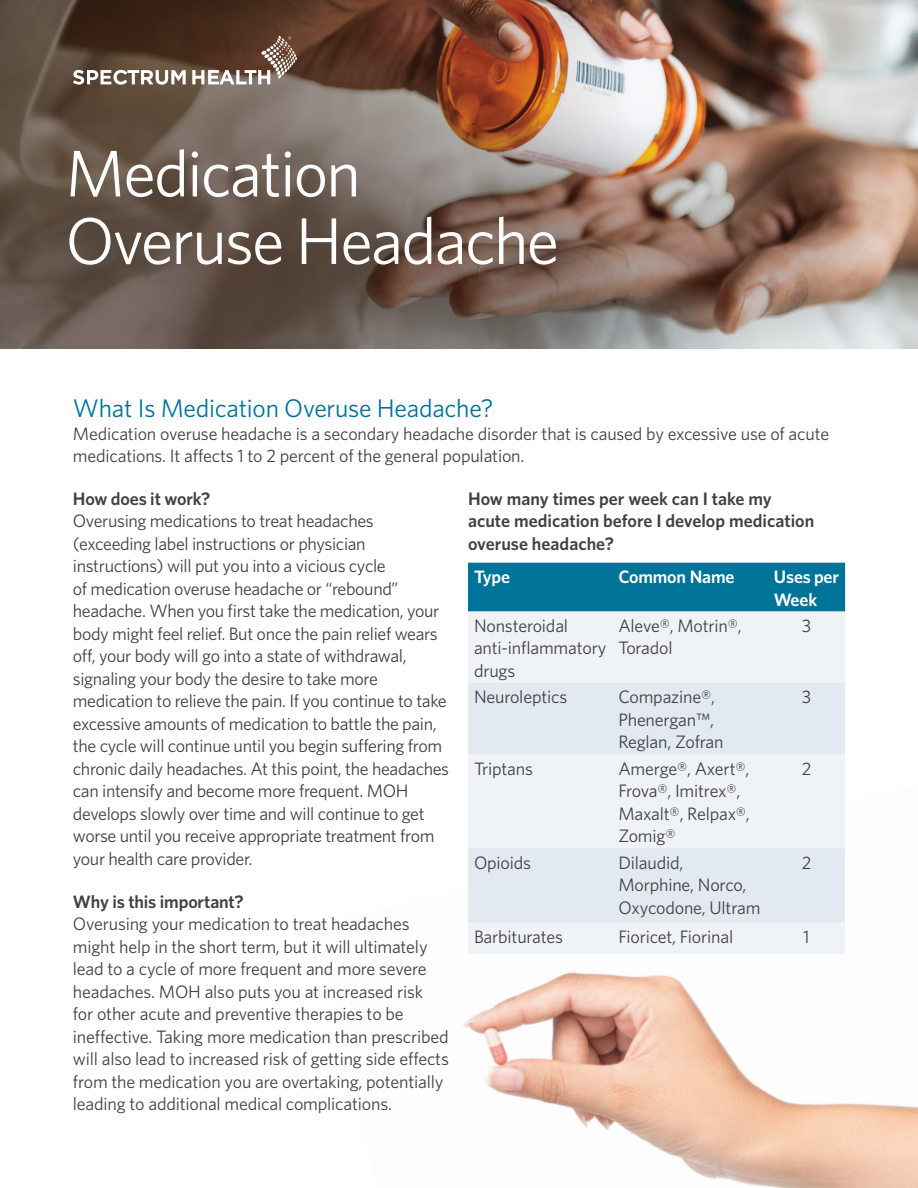
<style>
.page{position:relative;width:918px;height:1188px;background:#fff}
.page>*{position:absolute;margin:0;border:0;box-sizing:border-box;transform-origin:0 0}
.body{font:66px/67.5px "Whitney";letter-spacing:-.03em;color:#fff}
.Intro_Header{font:25.5px "Whitney";letter-spacing:-.01em;color:#007399}
.body-2{font:18px/22.5px "Whitney";letter-spacing:-.02em;color:#414142}
.Subhead{font:18px/22.5px "Whitney";letter-spacing:-.01em;color:#414142}
.Intro_Text_12_15_-_S{font:18px/22.5px "Whitney";letter-spacing:-.01em;color:#414142}
.body-3{font:600 18px/22.5px "Whitney";color:#414142}
.Subhead-2{font:600 18px "Whitney";letter-spacing:-.01em;color:#414142}
.Subhead-3{font:600 18px/22.5px "Whitney";letter-spacing:-.01em;color:#fff}
</style>
<div class="page">
<img style="left:463px;top:972px;width:455px;height:216px">
<img style="left:0;top:0;width:918px;height:348px">
<svg style="left:73px;top:36px;width:224px;height:49px"></svg>
<div style="left:468px;top:563px;width:377px;height:49px;background:#007399"></div>
<div style="left:468px;top:612px;width:377px;height:342px;background:#eff3f6"></div>
<svg style="left:468px;top:683px;width:377px;height:240px;fill:#e3e9f0"></svg>
<p class="body" style="left:65px;top:138px;width:495px">Medication<br>Overuse Headache</p>
<p class="Intro_Header" style="left:73px;top:391px;width:422px">What Is Medication Overuse Headache?</p>
<p class="Intro_Text_12_15_-_S" style="left:73px;top:422px;width:758px">Medication overuse headache is a secondary headache disorder that is caused by excessive use of acute medications. It affects 1 to 2 percent of the general population.</p>
<p class="Subhead-2" style="left:73px;top:487px;width:139px">How does it work?</p>
<p class="body-2" style="left:73px;top:509px;width:378px">Overusing medications to treat headaches (exceeding label instructions or physician instructions) will put you into a vicious cycle<br>of medication overuse headache or “rebound” headache. When you first take the medication, your body might feel relief. But once the pain relief wears off, your body will go into a state of withdrawal, signaling your body the desire to take more medication to relieve the pain. If you continue to take excessive amounts of medication to battle the pain, the cycle will continue until you begin suffering from chronic daily headaches. At this point, the headaches can intensify and become more frequent. MOH develops slowly over time and will continue to get worse until you receive appropriate treatment from your health care provider.</p>
<p class="Subhead-2" style="left:73px;top:889px;width:172px">Why is this important?</p>
<p class="body-2" style="left:73px;top:912px;width:378px">Overusing your medication to treat headaches might help in the short term, but it will ultimately lead to a cycle of more frequent and more severe headaches. MOH also puts you at increased risk<br>for other acute and preventive therapies to be ineffective. Taking more medication than prescribed will also lead to increased risk of getting side effects from the medication you are overtaking, potentially leading to additional medical complications.</p>
<p class="body-3" style="left:468px;top:487px;width:348px">How many times per week can I take my acute medication before I develop medication overuse headache?</p>
<p class="Subhead-3" style="left:474px;top:565px;width:38px">Type</p>
<p class="Subhead-3" style="left:618px;top:565px;width:118px">Common Name</p>
<p class="Subhead-3" style="left:774px;top:565px;width:67px">Uses per<br>Week</p>
<p class="Subhead" style="left:474px;top:614px;width:134px">Nonsteroidal anti-inflammatory drugs</p>
<p class="Subhead" style="left:618px;top:614px;width:125px">Aleve®, Motrin®,<br>Toradol</p>
<p class="Subhead" style="left:802px;top:614px;width:11px">3</p>
<p class="Subhead" style="left:474px;top:685px;width:95px">Neuroleptics</p>
<p class="Subhead" style="left:618px;top:685px;width:107px">Compazine®,<br>Phenergan™,<br>Reglan, Zofran</p>
<p class="Subhead" style="left:802px;top:685px;width:11px">3</p>
<p class="Subhead" style="left:474px;top:757px;width:61px">Triptans</p>
<p class="Subhead" style="left:618px;top:757px;width:133px">Amerge®, Axert®,<br>Frova®, Imitrex®,<br>Maxalt®, Relpax®,<br>Zomig®</p>
<p class="Subhead" style="left:802px;top:757px;width:11px">2</p>
<p class="Subhead" style="left:474px;top:851px;width:59px">Opioids</p>
<p class="Subhead" style="left:618px;top:851px;width:144px">Dilaudid,<br>Morphine, Norco,<br>Oxycodone, Ultram</p>
<p class="Subhead" style="left:802px;top:851px;width:11px">2</p>
<p class="Subhead" style="left:474px;top:925px;width:91px">Barbiturates</p>
<p class="Subhead" style="left:618px;top:925px;width:116px">Fioricet, Fiorinal</p>
<p class="Subhead" style="left:803px;top:925px;width:8px">1</p>
</div>
